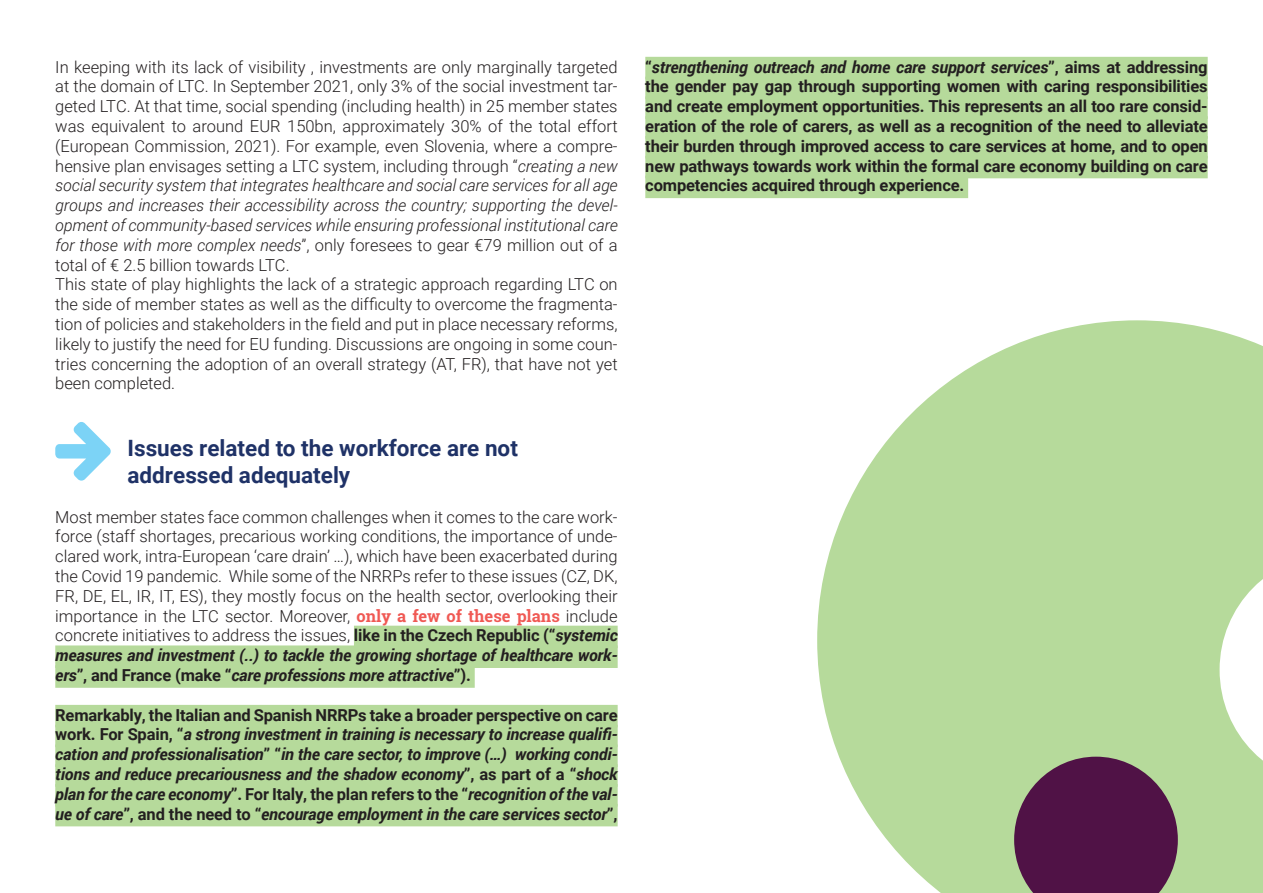
<style>
.page{position:relative;width:1263px;height:893px;background:#fff}
.page>*{position:absolute;margin:0;border:0;box-sizing:border-box;transform-origin:0 0}
.t1{font:700 22.5px/27px "Roboto";color:#1f3267}
.t2{font:300 16.5px/19.8px "Roboto";color:#231f20}
.t3{font:700 16.5px/19.8px "Roboto";letter-spacing:-.01em;color:#231f20;text-align:justify}
.t4{font:italic 700 16.5px/19.8px "Roboto";letter-spacing:-.01em;color:#231f20;text-align:justify}
.s1{font-style:italic}
.s2{font-family:"Roboto Slab";font-weight:700;color:#f05954}
.s3{font-weight:700}
.s4{font-weight:700;font-style:italic}
.s5{font-style:normal}
</style>
<div class="page">
<div style="left:354px;top:626px;width:264px;height:22px;background:#b6da9b"></div>
<div style="left:55px;top:645px;width:563px;height:23px;background:#b6da9b"></div>
<div style="left:55px;top:665px;width:420px;height:23px;background:#b6da9b"></div>
<div style="left:55px;top:705px;width:563px;height:22px;background:#b6da9b"></div>
<div style="left:55px;top:725px;width:563px;height:22px;background:#b6da9b"></div>
<div style="left:55px;top:744px;width:563px;height:23px;background:#b6da9b"></div>
<div style="left:55px;top:764px;width:563px;height:23px;background:#b6da9b"></div>
<div style="left:55px;top:784px;width:563px;height:23px;background:#b6da9b"></div>
<div style="left:55px;top:804px;width:563px;height:22px;background:#b6da9b"></div>
<div style="left:645px;top:57px;width:563px;height:22px;background:#b6da9b"></div>
<div style="left:645px;top:77px;width:563px;height:22px;background:#b6da9b"></div>
<div style="left:645px;top:96px;width:563px;height:23px;background:#b6da9b"></div>
<div style="left:645px;top:116px;width:563px;height:23px;background:#b6da9b"></div>
<div style="left:645px;top:136px;width:563px;height:23px;background:#b6da9b"></div>
<div style="left:645px;top:156px;width:563px;height:22px;background:#b6da9b"></div>
<div style="left:645px;top:176px;width:323px;height:22px;background:#b6da9b"></div>
<svg style="left:817px;top:320px;width:446px;height:573px;background:#c0dfa9"></svg>
<svg style="left:1014px;top:757px;width:164px;height:136px;background:#603153"></svg>
<svg style="left:1219px;top:554px;width:44px;height:232px"></svg>
<p class="t2" style="left:55px;top:56px;width:564px">In keeping with its lack of visibility , investments are only marginally targeted at the domain of LTC. In September 2021, only 3% of the social investment tar&shy;geted LTC. At that time, social spending (including health) in 25 member states was equivalent to around EUR 150bn, approximately 30% of the total effort (European Commission, 2021). For example, even Slovenia, where a compre&shy;hensive plan envisages setting a LTC system, including through “<span class="s1">creating a new social security system that integrates healthcare and social care services for all age groups and increases their accessibility across the country; supporting the devel&shy;opment of community-based services while ensuring professional institutional care for those with more complex needs</span>”, only foresees to gear €79 million out of a total of € 2.5 billion towards LTC.<br>This state of play highlights the lack of a strategic approach regarding LTC on the side of member states as well as the difficulty to overcome the fragmenta&shy;tion of policies and stakeholders in the field and put in place necessary reforms, likely to justify the need for EU funding. Discussions are ongoing in some coun&shy;tries concerning the adoption of an overall strategy (AT, FR), that have not yet been completed.</p>
<h1 class="t1" style="left:128px;top:434px;width:392px">Issues related to the workforce are not addressed adequately</h1>
<p class="t2" style="left:55px;top:506px;width:564px;text-align:justify">Most member states face common challenges when it comes to the care work&shy;force (staff shortages, precarious working conditions, the importance of unde&shy;clared work, intra-European ‘care drain’ …), which have been exacerbated during the Covid 19 pandemic. While some of the NRRPs refer to these issues (CZ, DK, FR, DE, EL, IR, IT, ES), they mostly focus on the health sector, overlooking their importance in the LTC sector. Moreover, <span class="s2">only a few of these plans</span> include concrete initiatives to address the issues, <span class="s3">like in the Czech Republic (“</span><span class="s4">systemic measures and investment (..) to tackle the growing shortage of healthcare work&shy;ers</span><span class="s3">”, and France (make “</span><span class="s4">care professions more attractive</span><span class="s3">”).</span></p>
<p class="t4" style="left:55px;top:704px;width:564px"><span class="s5">Remarkably, the Italian and Spanish NRRPs take a broader perspective on care work. For Spain, “</span>a strong investment in training is necessary to increase qualifi&shy;cation and professionalisation<span class="s5">” “</span>in the care sector, to improve (…) working condi&shy;tions and reduce precariousness and the shadow economy<span class="s5">”, as part of a “</span>shock plan for the care economy<span class="s5">”. For Italy, the plan refers to the “</span>recognition of the val&shy;ue of care<span class="s5">”, and the need to “</span>encourage employment in the care services sector<span class="s5">”,</span></p>
<p class="t3" style="left:645px;top:56px;width:564px">“<span class="s1">strengthening outreach and home care support services</span>”, aims at addressing the gender pay gap through supporting women with caring responsibilities and create employment opportunities. This represents an all too rare consid&shy;eration of the role of carers, as well as a recognition of the need to alleviate their burden through improved access to care services at home, and to open new pathways towards work within the formal care economy building on care competencies acquired through experience.</p>
</div>
